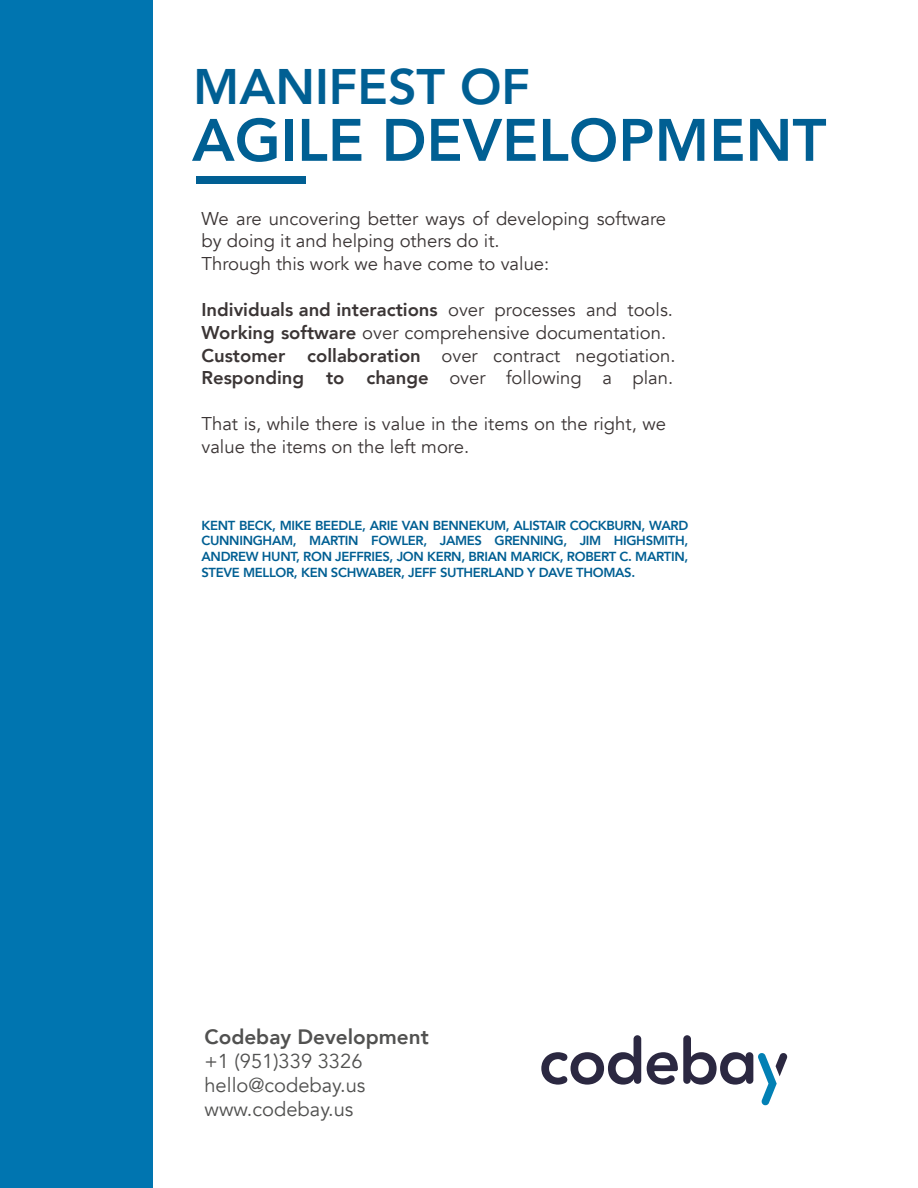
<style>
.page{position:relative;width:918px;height:1188px;background:#fff}
.page>*{position:absolute;margin:0;border:0;box-sizing:border-box;transform-origin:0 0}
.t1{font:800 59.1px "Avenir";color:#005f93}
.t2{font:800 49.8px "Avenir";color:#005f93}
.t3{font:800 20.7px "Avenir";color:#515150}
.t4{font:20.1px/24.2px "Avenir";color:#515150}
.t5{font:18.45px/22.8px "Avenir";color:#3b3535}
.t6{font:800 13.05px/15.8px "Avenir";letter-spacing:-.025em;color:#005f93;text-align:justify}
.s1{font-weight:800}
</style>
<div class="page">
<div style="left:0;top:0;width:153px;height:1188px;background:#0075b0"></div>
<div style="left:196px;top:176px;width:109px;height:8px;background:#005f93"></div>
<svg style="left:541px;top:1035px;width:100px;height:50px"></svg>
<svg style="left:647px;top:1035px;width:141px;height:71px"></svg>
<h2 class="t2" style="left:193px;top:48px;width:338px">MANIFEST OF</h2>
<h1 class="t1" style="left:192px;top:94px;width:636px">AGILE DEVELOPMENT</h1>
<p class="t5" style="left:201px;top:207px;width:466px">We are uncovering better ways of developing software by doing it and helping others do it.<br>Through this work we have come to value:</p>
<p class="t5" style="left:201px;top:299px;width:476px"><span class="s1">Individuals and interactions</span> over processes and tools.<br><span class="s1">Working software</span> over comprehensive documentation.<br><span class="s1">Customer collaboration</span> over contract negotiation.<br><span class="s1">Responding to change</span> over following a plan.</p>
<p class="t5" style="left:201px;top:413px;width:466px">That is, while there is value in the items on the right, we value the items on the left more.</p>
<p class="t6" style="left:201px;top:517px;width:488px">KENT BECK, MIKE BEEDLE, ARIE VAN BENNEKUM, ALISTAIR COCKBURN, WARD CUNNINGHAM, MARTIN FOWLER, JAMES GRENNING, JIM HIGHSMITH, ANDREW HUNT, RON JEFFRIES, JON KERN, BRIAN MARICK, ROBERT C. MARTIN, STEVE MELLOR, KEN SCHWABER, JEFF SUTHERLAND Y DAVE THOMAS.</p>
<p class="t3" style="left:204px;top:1021px;width:226px">Codebay Development</p>
<p class="t4" style="left:204px;top:1050px;width:163px">+1 (951)339 3326 hello@codebay.us www.codebay.us</p>
</div>
